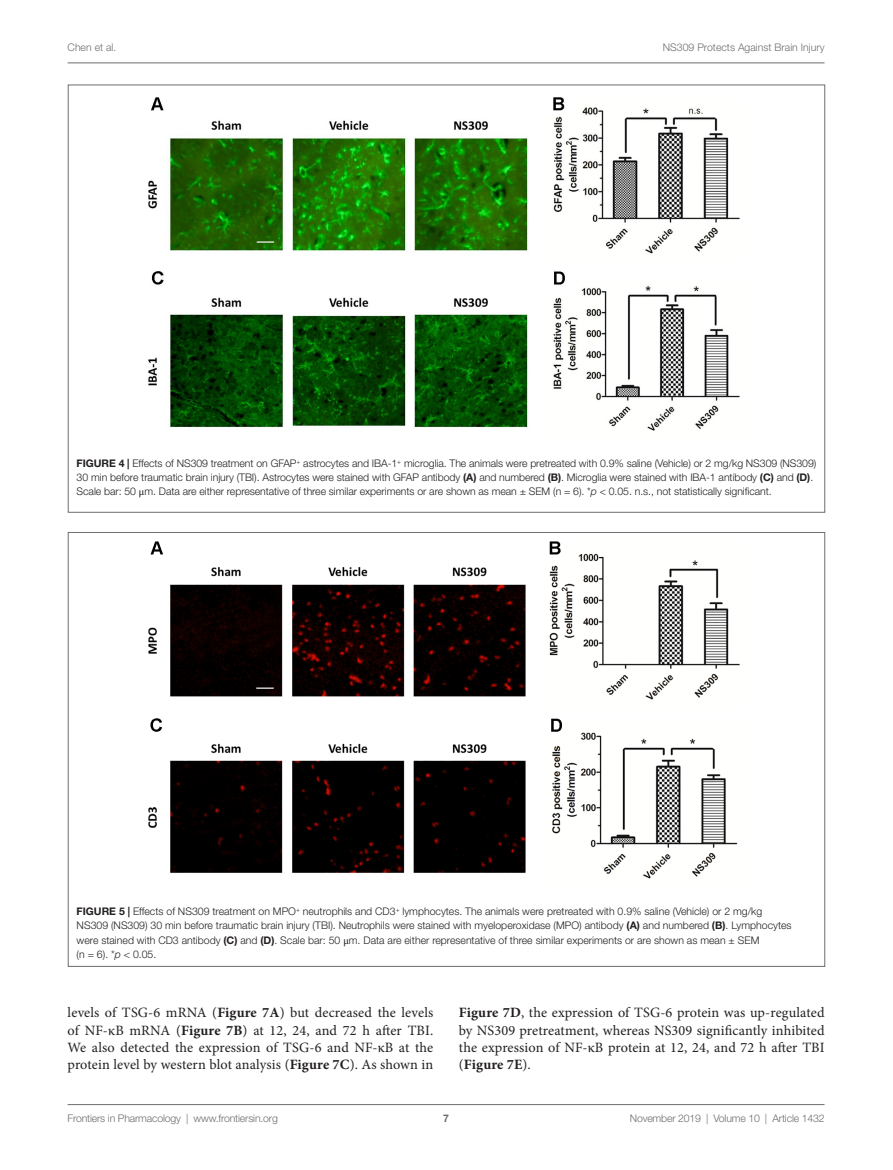
<style>
.page{position:relative;width:893px;height:1170px;background:#fff}
.page>*{position:absolute;margin:0;border:0;box-sizing:border-box;transform-origin:0 0}
.T1{font:14.25px/17.2px "Minion Pro MTC";letter-spacing:.005em;color:#231f20;text-align:justify}
.FC{font:300 10.5px/14.2px "Helvetica Neue LT Std";letter-spacing:-.005em;color:#231f20}
.t1{font:300 10.5px "Helvetica Neue LT Std";letter-spacing:-.015em;color:#6c6d70}
.t2{font:700 10.5px "Helvetica Neue LT Std";color:#6c6d70}
.s1{font-weight:700}
.s2{font-style:italic}
.s3{font-family:"Minion Pro";font-weight:700}
</style>
<div class="page">
<hr style="left:68px;top:63px;width:756px;height:1px;background:#6c6d70">
<hr style="left:68px;top:1104px;width:756px;height:1px;background:#6c6d70">
<img style="left:149px;top:97px;width:591px;height:334px">
<img style="left:149px;top:541px;width:591px;height:338px">
<p class="t1" style="left:68px;top:41px;width:50px">Chen et al.</p>
<p class="t1" style="left:663px;top:41px;width:163px">NS309 Protects Against Brain Injury</p>
<p class="FC" style="left:77px;top:456px;width:741px"><span class="s1">FIGURE 4 |</span> Effects of NS309 treatment on GFAP<sup>+</sup> astrocytes and IBA-1<sup>+</sup> microglia. The animals were pretreated with 0.9% saline (Vehicle) or 2 mg/kg NS309 (NS309)<br>30 min before traumatic brain injury (TBI). Astrocytes were stained with GFAP antibody <span class="s1">(A)</span> and numbered <span class="s1">(B)</span>. Microglia were stained with IBA-1 antibody <span class="s1">(C)</span> and <span class="s1">(D)</span>.<br>Scale bar: 50 μm. Data are either representative of three similar experiments or are shown as mean ± SEM (n = 6). *<span class="s2">p</span> &lt; 0.05. n.s., not statistically significant.</p>
<p class="FC" style="left:77px;top:904px;width:716px"><span class="s1">FIGURE 5 |</span> Effects of NS309 treatment on MPO<sup>+</sup> neutrophils and CD3<sup>+</sup> lymphocytes. The animals were pretreated with 0.9% saline (Vehicle) or 2 mg/kg NS309 (NS309) 30 min before traumatic brain injury (TBI). Neutrophils were stained with myeloperoxidase (MPO) antibody <span class="s1">(A)</span> and numbered <span class="s1">(B)</span>. Lymphocytes were stained with CD3 antibody <span class="s1">(C)</span> and <span class="s1">(D)</span>. Scale bar: 50 μm. Data are either representative of three similar experiments or are shown as mean ± SEM<br>(n = 6). *<span class="s2">p</span> &lt; 0.05.</p>
<p class="T1" style="left:68px;top:1004px;width:367px">levels of TSG-6 mRNA (<span class="s3">Figure 7A</span>) but decreased the levels of NF-κB mRNA (<span class="s3">Figure 7B</span>) at 12, 24, and 72 h after TBI.<br>We also detected the expression of TSG-6 and NF-κB at the protein level by western blot analysis (<span class="s3">Figure 7C</span>). As shown in</p>
<p class="T1" style="left:459px;top:1004px;width:367px"><span class="s3">Figure 7D</span>, the expression of TSG-6 protein was up-regulated by NS309 pretreatment, whereas NS309 significantly inhibited the expression of NF-κB protein at 12, 24, and 72 h after TBI (<span class="s3">Figure 7E</span>).</p>
<p class="t1" style="left:68px;top:1111px;width:212px">Frontiers in Pharmacology | www.frontiersin.org</p>
<p class="t1" style="left:630px;top:1111px;width:196px">November 2019 | Volume 10 | Article 1432</p>
<p class="t2" style="left:443px;top:1111px;width:7px">7</p>
</div>
